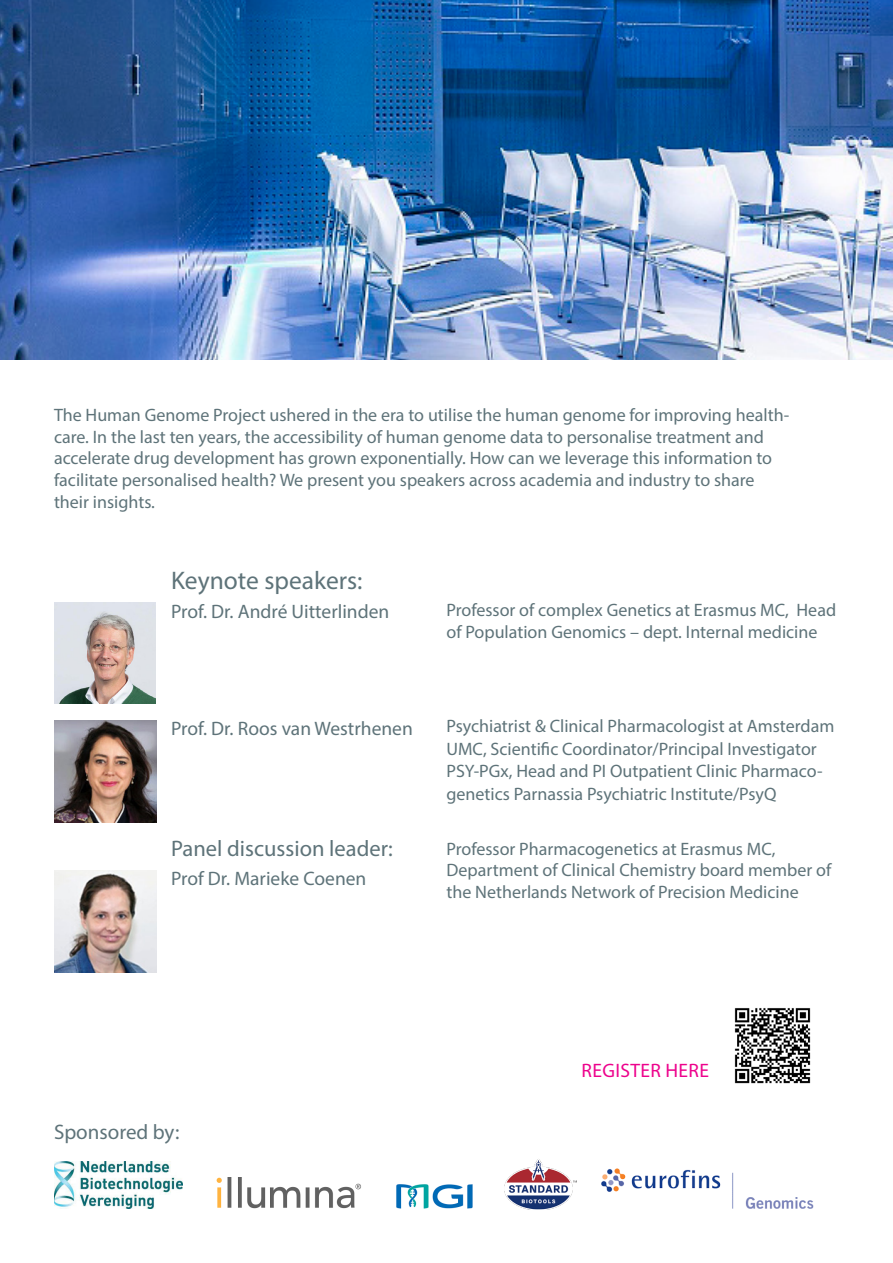
<style>
.page{position:relative;width:893px;height:1263px;background:#fff}
.page>*{position:absolute;margin:0;border:0;box-sizing:border-box;transform-origin:0 0}
.t1{font:25.5px "Myriad Pro";color:#5e7379}
.t2{font:22.5px "Myriad Pro";color:#5e7379}
.t3{font:21px "Myriad Pro";color:#5e7379}
.t4{font:19.5px "Myriad Pro";color:#5e7379}
.t5{font:19.5px "Myriad Pro";letter-spacing:.02em;color:#ed028c}
.t6{font:18px/21.6px "Myriad Pro";color:#5e7379}
</style>
<div class="page">
<img style="left:0;top:0;width:893px;height:359px">
<img style="left:54px;top:602px;width:102px;height:102px">
<img style="left:54px;top:720px;width:102px;height:102px">
<img style="left:54px;top:870px;width:102px;height:102px">
<img style="left:54px;top:1162px;width:128px;height:47px">
<img style="left:504px;top:1159px;width:72px;height:50px">
<img style="left:602px;top:1169px;width:212px;height:40px">
<img style="left:734px;top:1008px;width:77px;height:76px">
<img style="left:217px;top:1177px;width:144px;height:32px">
<img style="left:396px;top:1184px;width:77px;height:25px">
<p class="t6" style="left:54px;top:404px;width:737px">The Human Genome Project ushered in the era to utilise the human genome for improving health&shy;care. In the last ten years, the accessibility of human genome data to personalise treatment and accelerate drug development has grown exponentially. How can we leverage this information to facilitate personalised health? We present you speakers across academia and industry to share their insights.</p>
<h1 class="t1" style="left:171px;top:565px;width:193px">Keynote speakers:</h1>
<p class="t4" style="left:171px;top:599px;width:220px">Prof. Dr. André Uitterlinden</p>
<p class="t4" style="left:171px;top:716px;width:243px">Prof. Dr. Roos van Westrhenen</p>
<p class="t2" style="left:171px;top:835px;width:223px">Panel discussion leader:</p>
<p class="t4" style="left:171px;top:866px;width:197px">Prof Dr. Marieke Coenen</p>
<p class="t6" style="left:446px;top:599px;width:391px">Professor of complex Genetics at Erasmus MC, Head of Population Genomics – dept. Internal medicine</p>
<p class="t6" style="left:446px;top:715px;width:389px;line-height:22.5px">Psychiatrist &amp; Clinical Pharmacologist at Amsterdam UMC, Scientific Coordinator/Principal Investigator PSY-PGx, Head and PI Outpatient Clinic Pharmaco&shy;genetics Parnassia Psychiatric Institute/PsyQ</p>
<p class="t6" style="left:446px;top:837px;width:386px">Professor Pharmacogenetics at Erasmus MC,<br>Department of Clinical Chemistry board member of the Netherlands Network of Precision Medicine</p>
<p class="t3" style="left:54px;top:1119px;width:127px">Sponsored by:</p>
<p class="t5" style="left:581px;top:1058px;width:129px">REGISTER HERE</p>
</div>
